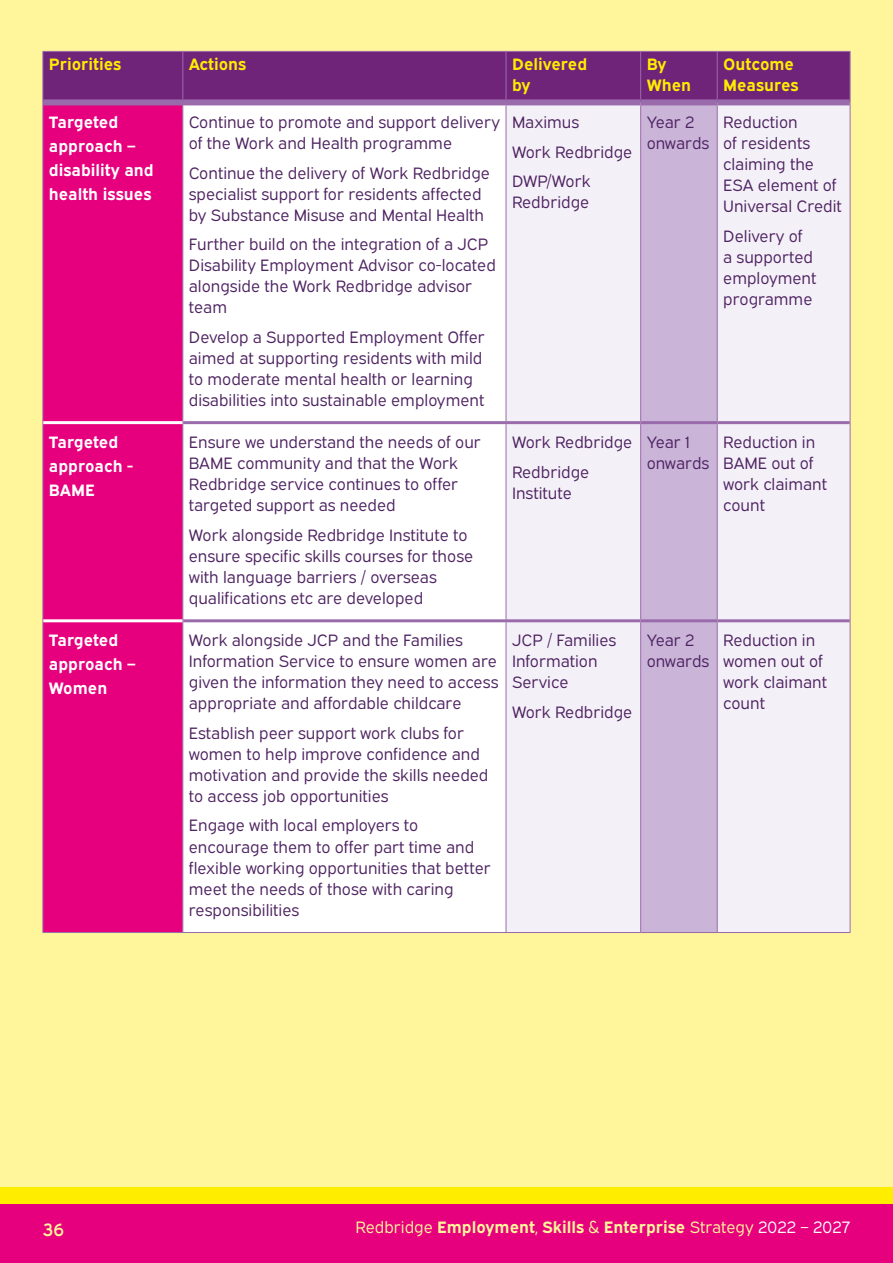
<style>
.page{position:relative;width:893px;height:1263px;background:#fff}
.page>*{position:absolute;margin:0;border:0;box-sizing:border-box;transform-origin:0 0}
.t1{font:18px "Expressway Sb";color:#fff69b}
.table_text{font:16.5px/21px "Expressway Bk";color:#4e2361}
.table_text_bold{font:700 16.5px/24px "Expressway Rg";color:#fff}
.t2{font:700 16.5px "Expressway Rg";color:#fff69b}
.table_text-2{font:700 16.5px/21px "Expressway Rg";color:#ffed00}
.s1{font-family:"Expressway Bk";font-weight:400}
.s2{font-family:"Expressway Bk";font-weight:400;color:#fff}
</style>
<div class="page">
<div style="left:0;top:1203px;width:893px;height:60px;background:#e6007d"></div>
<div style="left:0;top:1186px;width:893px;height:17px;background:#ffed00"></div>
<div style="left:0;top:0;width:893px;height:1186px;background:#fff69b"></div>
<div style="left:44px;top:52px;width:806px;height:47px;background:#702479"></div>
<div style="left:44px;top:105px;width:138px;height:827px;background:#e6007d"></div>
<div style="left:183px;top:105px;width:323px;height:827px;background:#fff"></div>
<div style="left:507px;top:105px;width:343px;height:827px;background:#f4f0f8"></div>
<div style="left:641px;top:105px;width:76px;height:827px;background:#cab5d9"></div>
<hr style="left:43px;top:51px;width:140px;height:1px;background:#9a6bab">
<hr style="left:43px;top:52px;width:1px;height:50px;background:#9a6bab">
<hr style="left:183px;top:51px;width:323px;height:1px;background:#9a6bab">
<hr style="left:506px;top:51px;width:135px;height:1px;background:#9a6bab">
<hr style="left:641px;top:51px;width:76px;height:1px;background:#9a6bab">
<hr style="left:717px;top:51px;width:133px;height:1px;background:#9a6bab">
<hr style="left:850px;top:52px;width:1px;height:50px;background:#9a6bab">
<hr style="left:43px;top:932px;width:140px;height:1px;background:#9a6bab">
<hr style="left:183px;top:932px;width:323px;height:1px;background:#9a6bab">
<hr style="left:506px;top:932px;width:135px;height:1px;background:#9a6bab">
<hr style="left:641px;top:932px;width:76px;height:1px;background:#9a6bab">
<hr style="left:717px;top:932px;width:133px;height:1px;background:#9a6bab">
<hr style="left:43px;top:102px;width:1px;height:321px;background:#9a6bab">
<hr style="left:182px;top:105px;width:1px;height:318px;background:#9a6bab">
<hr style="left:506px;top:105px;width:1px;height:316px;background:#9a6bab">
<hr style="left:640px;top:105px;width:1px;height:316px;background:#9a6bab">
<hr style="left:717px;top:105px;width:1px;height:316px;background:#9a6bab">
<hr style="left:850px;top:102px;width:1px;height:321px;background:#9a6bab">
<hr style="left:43px;top:423px;width:1px;height:198px;background:#9a6bab">
<hr style="left:182px;top:423px;width:1px;height:198px;background:#9a6bab">
<hr style="left:506px;top:424px;width:1px;height:195px;background:#9a6bab">
<hr style="left:640px;top:424px;width:1px;height:195px;background:#9a6bab">
<hr style="left:717px;top:424px;width:1px;height:195px;background:#9a6bab">
<hr style="left:850px;top:423px;width:1px;height:198px;background:#9a6bab">
<hr style="left:43px;top:621px;width:1px;height:311px;background:#9a6bab">
<hr style="left:182px;top:621px;width:1px;height:311px;background:#9a6bab">
<hr style="left:506px;top:622px;width:1px;height:310px;background:#9a6bab">
<hr style="left:640px;top:622px;width:1px;height:310px;background:#9a6bab">
<hr style="left:717px;top:622px;width:1px;height:310px;background:#9a6bab">
<hr style="left:850px;top:621px;width:1px;height:311px;background:#9a6bab">
<div style="left:43px;top:99px;width:140px;height:6px;background:#9a6bab"></div>
<div style="left:183px;top:99px;width:323px;height:6px;background:#9a6bab"></div>
<div style="left:506px;top:99px;width:135px;height:6px;background:#9a6bab"></div>
<div style="left:641px;top:99px;width:76px;height:6px;background:#9a6bab"></div>
<div style="left:717px;top:99px;width:133px;height:6px;background:#9a6bab"></div>
<hr style="left:182px;top:52px;width:1px;height:47px;background:#9a6bab">
<hr style="left:506px;top:52px;width:1px;height:47px;background:#9a6bab">
<hr style="left:640px;top:52px;width:1px;height:47px;background:#9a6bab">
<hr style="left:717px;top:52px;width:1px;height:47px;background:#9a6bab">
<hr style="left:183px;top:421px;width:323px;height:3px;background:#9a6bab">
<hr style="left:506px;top:421px;width:135px;height:3px;background:#9a6bab">
<hr style="left:641px;top:421px;width:76px;height:3px;background:#9a6bab">
<hr style="left:717px;top:421px;width:133px;height:3px;background:#9a6bab">
<hr style="left:183px;top:619px;width:323px;height:3px;background:#9a6bab">
<hr style="left:506px;top:619px;width:135px;height:3px;background:#9a6bab">
<hr style="left:641px;top:619px;width:76px;height:3px;background:#9a6bab">
<hr style="left:717px;top:619px;width:133px;height:3px;background:#9a6bab">
<hr style="left:43px;top:421px;width:139px;height:3px;background:#fff">
<hr style="left:43px;top:619px;width:139px;height:3px;background:#fff">
<p class="table_text-2" style="left:49px;top:52px;width:74px">Priorities</p>
<p class="table_text-2" style="left:189px;top:52px;width:59px">Actions</p>
<p class="table_text-2" style="left:512px;top:52px;width:77px">Delivered by</p>
<p class="table_text-2" style="left:647px;top:52px;width:46px">By<br>When</p>
<p class="table_text-2" style="left:723px;top:52px;width:77px">Outcome<br>Measures</p>
<p class="table_text_bold" style="left:49px;top:108px;width:106px">Targeted approach – disability and health issues</p>
<p class="table_text" style="left:189px;top:110px;width:313px">Continue to promote and support delivery of the Work and Health programme</p>
<p class="table_text" style="left:647px;top:110px;width:64px">Year 2 onwards</p>
<p class="table_text" style="left:723px;top:110px;width:120px">Reduction<br>of residents claiming the<br>ESA element of<br>Universal Credit</p>
<p class="table_text" style="left:723px;top:224px;width:95px">Delivery of<br>a supported employment programme</p>
<p class="table_text" style="left:512px;top:110px;width:69px">Maximus</p>
<p class="table_text" style="left:512px;top:140px;width:122px">Work Redbridge</p>
<p class="table_text" style="left:512px;top:169px;width:80px">DWP/Work<br>Redbridge</p>
<p class="table_text" style="left:189px;top:161px;width:303px">Continue the delivery of Work Redbridge specialist support for residents affected by Substance Misuse and Mental Health</p>
<p class="table_text" style="left:189px;top:232px;width:309px">Further build on the integration of a JCP<br>Disability Employment Advisor co-located alongside the Work Redbridge advisor team</p>
<p class="table_text" style="left:189px;top:325px;width:297px">Develop a Supported Employment Offer aimed at supporting residents with mild to moderate mental health or learning disabilities into sustainable employment</p>
<p class="table_text_bold" style="left:49px;top:429px;width:86px">Targeted approach -<br>BAME</p>
<p class="table_text" style="left:189px;top:430px;width:294px">Ensure we understand the needs of our BAME community and that the Work Redbridge service continues to offer targeted support as needed</p>
<p class="table_text" style="left:189px;top:523px;width:286px">Work alongside Redbridge Institute to ensure specific skills courses for those with language barriers / overseas qualifications etc are developed</p>
<p class="table_text_bold" style="left:49px;top:627px;width:88px">Targeted approach –<br>Women</p>
<p class="table_text" style="left:189px;top:628px;width:311px">Work alongside JCP and the Families Information Service to ensure women are given the information they need to access appropriate and affordable childcare</p>
<p class="table_text" style="left:189px;top:721px;width:301px">Establish peer support work clubs for women to help improve confidence and motivation and provide the skills needed to access job opportunities</p>
<p class="table_text" style="left:189px;top:813px;width:304px">Engage with local employers to encourage them to offer part time and flexible working opportunities that better meet the needs of those with caring responsibilities</p>
<p class="table_text" style="left:512px;top:430px;width:122px">Work Redbridge</p>
<p class="table_text" style="left:512px;top:460px;width:79px">Redbridge<br>Institute</p>
<p class="table_text" style="left:512px;top:628px;width:106px">JCP / Families<br>Information<br>Service</p>
<p class="table_text" style="left:512px;top:700px;width:122px">Work Redbridge</p>
<p class="table_text" style="left:647px;top:430px;width:64px">Year 1 onwards</p>
<p class="table_text" style="left:723px;top:430px;width:105px">Reduction in<br>BAME out of work claimant count</p>
<p class="table_text" style="left:647px;top:628px;width:64px">Year 2 onwards</p>
<p class="table_text" style="left:723px;top:628px;width:105px">Reduction in women out of work claimant count</p>
<p class="t1" style="left:43px;top:1215px;width:23px">36</p>
<p class="t2" style="left:356px;top:1214px;width:496px"><span class="s1">Redbridge</span> Employment<span class="s1">,</span> Skills <span class="s1">&amp;</span> Enterprise <span class="s1">Strategy</span> <span class="s2">2022 – 2027</span></p>
</div>
